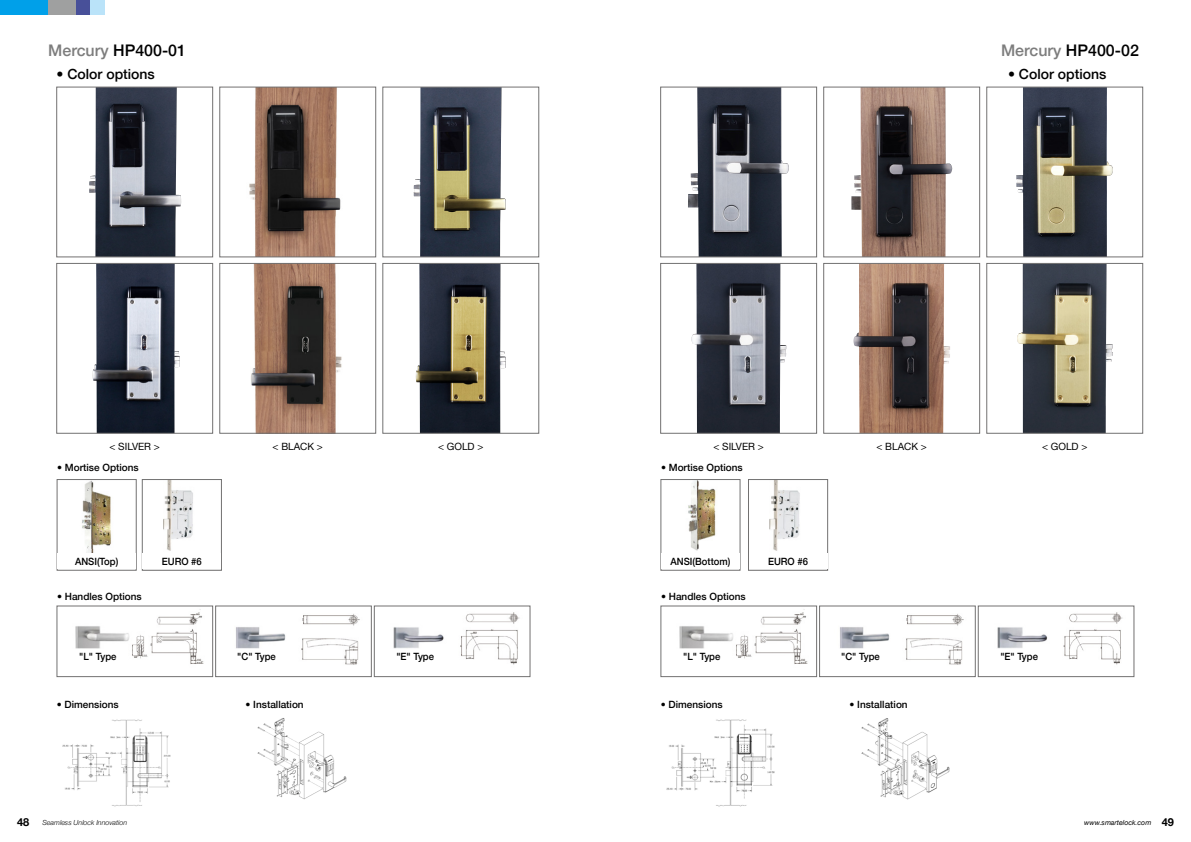
<style>
.page{position:relative;width:1191px;height:842px;background:#fff}
.page>*{position:absolute;margin:0;border:0;box-sizing:border-box;transform-origin:0 0}
.t1{font:500 16px "Helvetica Neue";color:#000}
.t2{font:500 14px "Helvetica Neue";color:#000}
.t3{font:700 11px "Helvetica Neue";color:#000}
.t4{font:500 10px "Helvetica Neue";color:#000}
.t5{font:500 10px "Helvetica Neue";color:#000;scale:.95 1}
.t6{font:10px "Helvetica Neue";color:#000}
.t7{font:italic 300 7px "Helvetica Neue";color:#000}
.t8{font:italic 7px "Helvetica Neue";color:#000}
.s1{color:#7d7d7d}
.s2{font-weight:700;font-style:normal;font-size:11px}
</style>
<div class="page">
<img style="left:89px;top:89px;width:92px;height:166px">
<div style="left:57px;top:87px;width:156px;height:170px;border:1px solid #727171"></div>
<img style="left:93px;top:265px;width:87px;height:166px">
<div style="left:57px;top:263px;width:156px;height:170px;border:1px solid #727171"></div>
<img style="left:249px;top:89px;width:92px;height:166px">
<div style="left:220px;top:87px;width:156px;height:170px;border:1px solid #727171"></div>
<img style="left:251px;top:265px;width:91px;height:166px">
<div style="left:220px;top:263px;width:156px;height:170px;border:1px solid #727171"></div>
<img style="left:414px;top:89px;width:92px;height:166px">
<div style="left:383px;top:87px;width:156px;height:170px;border:1px solid #727171"></div>
<img style="left:416px;top:265px;width:90px;height:166px">
<div style="left:383px;top:263px;width:156px;height:170px;border:1px solid #727171"></div>
<img style="left:688px;top:89px;width:101px;height:166px">
<div style="left:660px;top:87px;width:156px;height:170px;border:1px solid #727171"></div>
<img style="left:691px;top:265px;width:95px;height:166px">
<div style="left:660px;top:263px;width:156px;height:170px;border:1px solid #727171"></div>
<img style="left:851px;top:89px;width:101px;height:166px">
<div style="left:823px;top:87px;width:156px;height:170px;border:1px solid #727171"></div>
<img style="left:853px;top:265px;width:97px;height:166px">
<div style="left:823px;top:263px;width:156px;height:170px;border:1px solid #727171"></div>
<img style="left:1016px;top:89px;width:97px;height:166px">
<div style="left:986px;top:87px;width:156px;height:170px;border:1px solid #727171"></div>
<img style="left:1017px;top:265px;width:95px;height:166px">
<div style="left:986px;top:263px;width:156px;height:170px;border:1px solid #727171"></div>
<div style="left:0;top:0;width:48px;height:14px;background:#00a0e9"></div>
<div style="left:48px;top:0;width:29px;height:14px;background:#9fa0a0"></div>
<div style="left:77px;top:0;width:14px;height:14px;background:#485099"></div>
<div style="left:91px;top:0;width:14px;height:14px;background:#bae3f9"></div>
<img style="left:62px;top:719px;width:109px;height:88px">
<img style="left:257px;top:718px;width:90px;height:82px">
<img style="left:75px;top:609px;width:129px;height:55px">
<div style="left:57px;top:606px;width:156px;height:71px;border:1px solid #727171"></div>
<img style="left:236px;top:614px;width:124px;height:51px">
<div style="left:215px;top:606px;width:156px;height:71px;border:1px solid #727171"></div>
<img style="left:393px;top:612px;width:127px;height:53px">
<div style="left:374px;top:606px;width:156px;height:71px;border:1px solid #727171"></div>
<img style="left:82px;top:481px;width:29px;height:72px">
<div style="left:57px;top:479px;width:79px;height:91px;border:1px solid #727171"></div>
<img style="left:163px;top:481px;width:30px;height:70px">
<div style="left:142px;top:479px;width:79px;height:91px;border:1px solid #727171"></div>
<div style="left:58px;top:553px;width:78px;height:16px;background:#fff"></div>
<div style="left:71px;top:650px;width:54px;height:14px;background:#fff"></div>
<div style="left:230px;top:650px;width:53px;height:14px;background:#fff"></div>
<div style="left:388px;top:650px;width:54px;height:14px;background:#fff"></div>
<div style="left:143px;top:553px;width:78px;height:16px;background:#fff"></div>
<img style="left:666px;top:719px;width:109px;height:88px">
<img style="left:861px;top:718px;width:89px;height:82px">
<img style="left:679px;top:609px;width:129px;height:55px">
<div style="left:661px;top:606px;width:155px;height:71px;border:1px solid #727171"></div>
<img style="left:840px;top:614px;width:124px;height:51px">
<div style="left:819px;top:606px;width:156px;height:71px;border:1px solid #727171"></div>
<img style="left:997px;top:612px;width:126px;height:53px">
<div style="left:978px;top:606px;width:156px;height:71px;border:1px solid #727171"></div>
<img style="left:688px;top:481px;width:28px;height:70px">
<div style="left:661px;top:479px;width:79px;height:91px;border:1px solid #727171"></div>
<img style="left:769px;top:481px;width:31px;height:70px">
<div style="left:748px;top:479px;width:79px;height:91px;border:1px solid #727171"></div>
<div style="left:675px;top:650px;width:53px;height:14px;background:#fff"></div>
<div style="left:834px;top:650px;width:53px;height:14px;background:#fff"></div>
<div style="left:992px;top:650px;width:53px;height:14px;background:#fff"></div>
<div style="left:661px;top:553px;width:78px;height:16px;background:#fff"></div>
<div style="left:749px;top:553px;width:78px;height:16px;background:#fff"></div>
<h1 class="t1" style="left:48px;top:38px;width:139px"><span class="s1">Mercury</span> HP400-01</h1>
<h2 class="t2" style="left:57px;top:62px;width:100px">• Color options</h2>
<h1 class="t1" style="left:1001px;top:38px;width:139px"><span class="s1">Mercury</span> HP400-02</h1>
<h2 class="t2" style="left:1008px;top:62px;width:100px">• Color options</h2>
<p class="t6" style="left:109px;top:439px;width:52px">&lt; SILVER &gt;</p>
<p class="t6" style="left:272px;top:439px;width:52px">&lt; BLACK &gt;</p>
<p class="t6" style="left:438px;top:439px;width:47px">&lt; GOLD &gt;</p>
<p class="t6" style="left:713px;top:439px;width:52px">&lt; SILVER &gt;</p>
<p class="t6" style="left:876px;top:439px;width:52px">&lt; BLACK &gt;</p>
<p class="t6" style="left:1042px;top:439px;width:47px">&lt; GOLD &gt;</p>
<p class="t4" style="left:57px;top:459px;width:83px">• Mortise Options</p>
<p class="t4" style="left:661px;top:459px;width:83px">• Mortise Options</p>
<p class="t5" style="left:75px;top:553px;width:47px">ANSI(Top)</p>
<p class="t5" style="left:162px;top:553px;width:44px">EURO #6</p>
<p class="t5" style="left:670px;top:553px;width:64px">ANSI(Bottom)</p>
<p class="t5" style="left:768px;top:553px;width:44px">EURO #6</p>
<p class="t4" style="left:57px;top:589px;width:86px">• Handles Options</p>
<p class="t4" style="left:661px;top:589px;width:86px">• Handles Options</p>
<p class="t5" style="left:79px;top:649px;width:41px">"L" Type</p>
<p class="t5" style="left:237px;top:649px;width:42px">"C" Type</p>
<p class="t5" style="left:396px;top:649px;width:41px">"E" Type</p>
<p class="t5" style="left:683px;top:649px;width:41px">"L" Type</p>
<p class="t5" style="left:841px;top:649px;width:42px">"C" Type</p>
<p class="t5" style="left:1000px;top:649px;width:41px">"E" Type</p>
<p class="t4" style="left:57px;top:696px;width:63px">• Dimensions</p>
<p class="t4" style="left:245px;top:696px;width:60px">• Installation</p>
<p class="t4" style="left:661px;top:696px;width:63px">• Dimensions</p>
<p class="t4" style="left:849px;top:696px;width:60px">• Installation</p>
<p class="t7" style="left:17px;top:817px;width:112px"><span class="s2">48</span> Seamless Unlock Innovation</p>
<p class="t8" style="left:1084px;top:817px;width:69px">www.smartelock.com</p>
<p class="t3" style="left:1161px;top:813px;width:14px">49</p>
</div>
